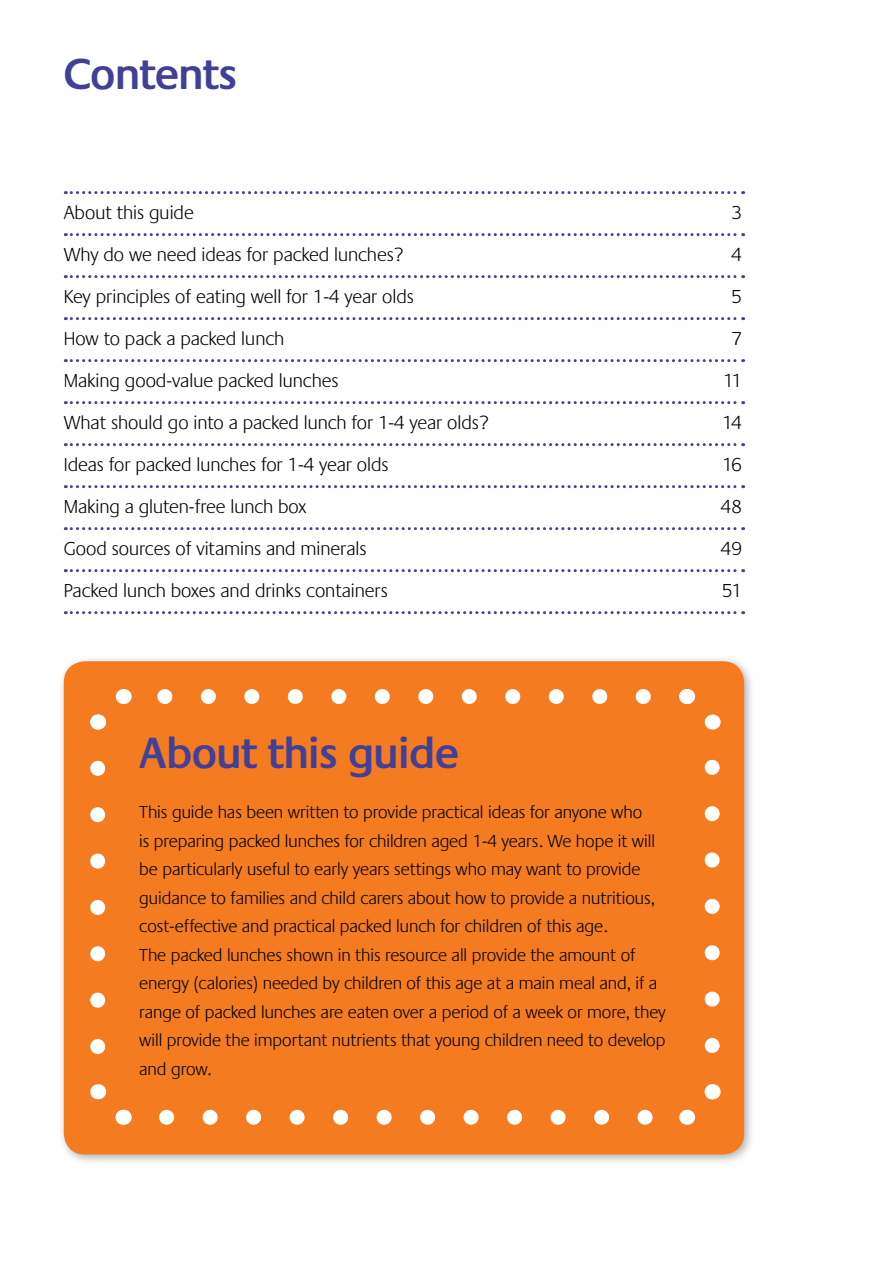
<style>
.page{position:relative;width:893px;height:1263px;background:#fff}
.page>*{position:absolute;margin:0;border:0;box-sizing:border-box;transform-origin:0 0}
.t1{font:600 45px "Praxis";color:#414099}
.Paragraph_Style_1{font:300 19.5px "Praxis";color:#000}
.t2{font:300 18px/28.5px "Praxis";color:#000}
</style>
<div class="page">
<svg style="left:65px;top:191px;width:679px;height:3px"></svg>
<svg style="left:65px;top:233px;width:679px;height:3px"></svg>
<svg style="left:65px;top:275px;width:679px;height:3px"></svg>
<svg style="left:65px;top:317px;width:679px;height:3px"></svg>
<svg style="left:65px;top:359px;width:679px;height:3px"></svg>
<svg style="left:65px;top:401px;width:679px;height:3px"></svg>
<svg style="left:65px;top:443px;width:679px;height:3px"></svg>
<svg style="left:65px;top:485px;width:679px;height:3px"></svg>
<svg style="left:65px;top:527px;width:679px;height:3px"></svg>
<svg style="left:65px;top:569px;width:679px;height:3px"></svg>
<svg style="left:65px;top:611px;width:679px;height:3px"></svg>
<div style="left:59px;top:656px;width:696px;height:510px;background:#000;opacity:.3"></div>
<div style="left:65px;top:662px;width:678px;height:492px;background:#f47b20;border-radius:20px"></div>
<div style="left:64px;top:661px;width:680px;height:493px;border:2px solid #f47b20;border-radius:20px"></div>
<svg style="left:90px;top:768px;width:15px;height:286px"></svg>
<svg style="left:167px;top:1110px;width:486px;height:15px"></svg>
<svg style="left:705px;top:759px;width:15px;height:286px"></svg>
<svg style="left:157px;top:689px;width:486px;height:15px"></svg>
<svg style="left:90px;top:1084px;width:42px;height:41px"></svg>
<svg style="left:684px;top:1084px;width:37px;height:41px"></svg>
<svg style="left:679px;top:689px;width:42px;height:40px"></svg>
<svg style="left:90px;top:689px;width:36px;height:41px"></svg>
<p class="t1" style="left:64px;top:49px;width:174px">Contents</p>
<p class="Paragraph_Style_1" style="left:64px;top:202px;width:131px">About this guide</p>
<p class="Paragraph_Style_1" style="left:731px;top:202px;width:12px">3</p>
<p class="Paragraph_Style_1" style="left:64px;top:244px;width:341px">Why do we need ideas for packed lunches?</p>
<p class="Paragraph_Style_1" style="left:731px;top:244px;width:12px">4</p>
<p class="Paragraph_Style_1" style="left:64px;top:286px;width:352px">Key principles of eating well for 1-4 year olds</p>
<p class="Paragraph_Style_1" style="left:731px;top:286px;width:12px">5</p>
<p class="Paragraph_Style_1" style="left:64px;top:328px;width:222px">How to pack a packed lunch</p>
<p class="Paragraph_Style_1" style="left:731px;top:328px;width:12px">7</p>
<p class="Paragraph_Style_1" style="left:64px;top:370px;width:276px">Making good-value packed lunches</p>
<p class="Paragraph_Style_1" style="left:723px;top:370px;width:20px">11</p>
<p class="Paragraph_Style_1" style="left:64px;top:412px;width:426px">What should go into a packed lunch for 1-4 year olds?</p>
<p class="Paragraph_Style_1" style="left:722px;top:412px;width:21px">14</p>
<p class="Paragraph_Style_1" style="left:64px;top:454px;width:326px">Ideas for packed lunches for 1-4 year olds</p>
<p class="Paragraph_Style_1" style="left:722px;top:454px;width:21px">16</p>
<p class="Paragraph_Style_1" style="left:64px;top:496px;width:244px">Making a gluten-free lunch box</p>
<p class="Paragraph_Style_1" style="left:721px;top:496px;width:22px">48</p>
<p class="Paragraph_Style_1" style="left:64px;top:538px;width:304px">Good sources of vitamins and minerals</p>
<p class="Paragraph_Style_1" style="left:721px;top:538px;width:22px">49</p>
<p class="Paragraph_Style_1" style="left:64px;top:580px;width:325px">Packed lunch boxes and drinks containers</p>
<p class="Paragraph_Style_1" style="left:722px;top:580px;width:21px">51</p>
<p class="t1" style="left:139px;top:728px;width:321px">About this guide</p>
<p class="t2" style="left:139px;top:798px;width:517px">This guide has been written to provide practical ideas for anyone who is preparing packed lunches for children aged 1-4 years. We hope it will be particularly useful to early years settings who may want to provide guidance to families and child carers about how to provide a nutritious, cost-effective and practical packed lunch for children of this age.</p>
<p class="t2" style="left:139px;top:941px;width:528px">The packed lunches shown in this resource all provide the amount of energy (calories) needed by children of this age at a main meal and, if a range of packed lunches are eaten over a period of a week or more, they will provide the important nutrients that young children need to develop and grow.</p>
</div>
